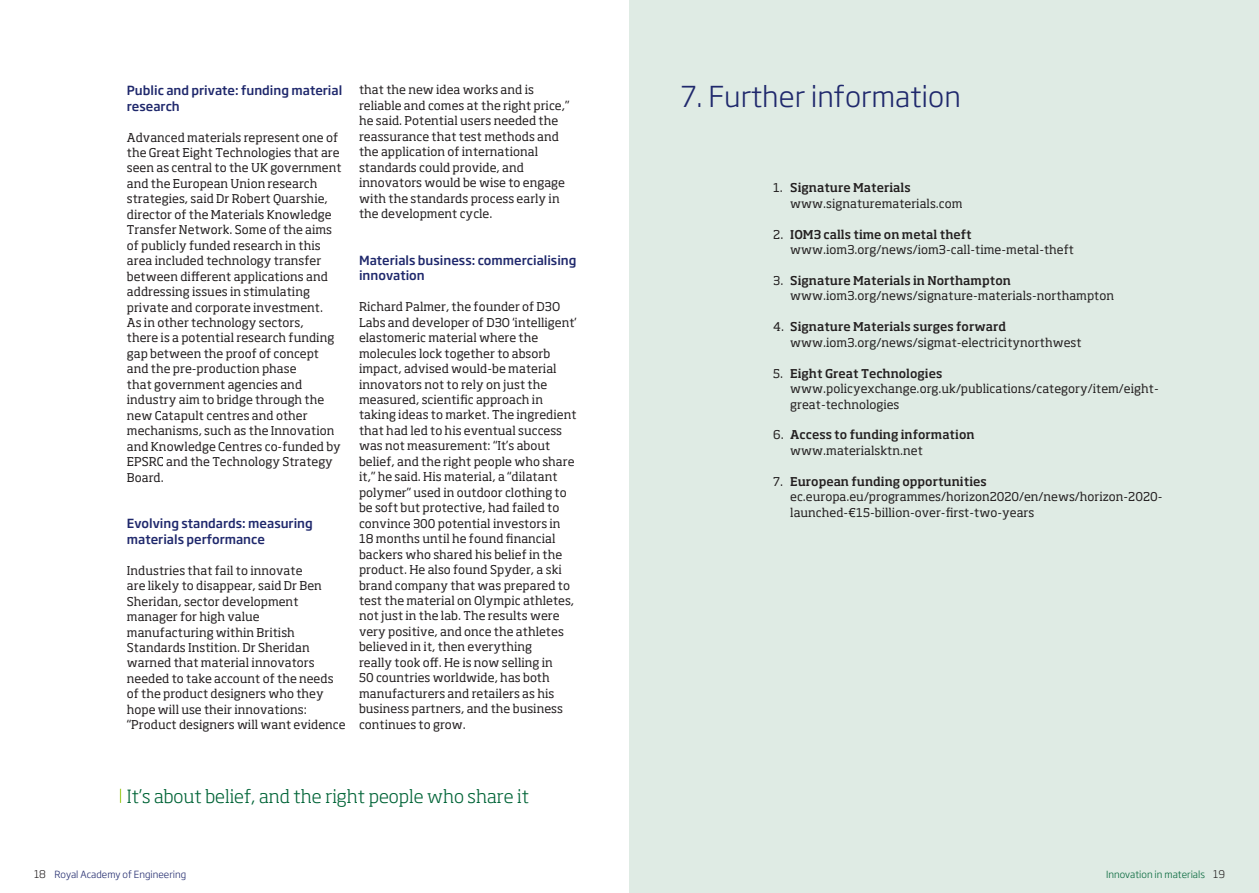
<style>
.page{position:relative;width:1259px;height:893px;background:#fff}
.page>*{position:absolute;margin:0;border:0;box-sizing:border-box;transform-origin:0 0}
.t1{font:300 28.5px "Soho Gothic Pro";color:#1f286c}
.t2{font:300 18px "Soho Pro";color:#006437}
.t3{font:500 12.45px/15.8px "Soho Gothic Pro";color:#1f286c}
.t4{font:12px/15.5px "Soho Pro";color:#231f20}
.t5{font:500 12px/15.5px "Soho Pro";color:#231f20}
.t6{font:300 9.75px "Soho Gothic Pro";color:#1f286c}
.t7{font:300 9.75px "Soho Gothic Pro";color:#006437}
.s1{font-weight:500}
.s2{font-weight:400}
.s3{font-size:10.5px;color:#231f20}
</style>
<div class="page">
<div style="left:629px;top:0;width:630px;height:893px;background:#dfebe4"></div>
<svg style="left:120px;top:789px;width:1px;height:14px"></svg>
<p class="t3" style="left:127px;top:82px;width:217px">Public and private: funding material research</p>
<p class="t4" style="left:127px;top:129px;width:216px">Advanced materials represent one of the Great Eight Technologies that are seen as central to the UK government and the European Union research strategies, said Dr Robert Quarshie, director of the Materials Knowledge Transfer Network. Some of the aims of publicly funded research in this area included technology transfer between different applications and addressing issues in stimulating private and corporate investment.<br>As in other technology sectors,<br>there is a potential research funding gap between the proof of concept and the pre-production phase<br>that government agencies and industry aim to bridge through the new Catapult centres and other mechanisms, such as the Innovation and Knowledge Centres co-funded by EPSRC and the Technology Strategy Board.</p>
<p class="t3" style="left:127px;top:515px;width:187px">Evolving standards: measuring materials performance</p>
<p class="t4" style="left:127px;top:562px;width:220px">Industries that fail to innovate<br>are likely to disappear, said Dr Ben<br>Sheridan, sector development manager for high value manufacturing within British<br>Standards Instition. Dr Sheridan warned that material innovators needed to take account of the needs of the product designers who they hope will use their innovations: “Product designers will want evidence</p>
<p class="t4" style="left:359px;top:82px;width:212px">that the new idea works and is reliable and comes at the right price,” he said. Potential users needed the reassurance that test methods and the application of international standards could provide, and innovators would be wise to engage with the standards process early in the development cycle.</p>
<p class="t3" style="left:359px;top:251px;width:219px">Materials business: commercialising innovation</p>
<p class="t4" style="left:359px;top:299px;width:219px">Richard Palmer, the founder of D3O Labs and developer of D3O ‘intelligent’ elastomeric material where the molecules lock together to absorb impact, advised would-be material innovators not to rely on just the measured, scientific approach in taking ideas to market. The ingredient that had led to his eventual success was not measurement: “It’s about belief, and the right people who share it,” he said. His material, a “dilatant polymer” used in outdoor clothing to be soft but protective, had failed to convince 300 potential investors in 18 months until he found financial backers who shared his belief in the product. He also found Spyder, a ski brand company that was prepared to test the material on Olympic athletes, not just in the lab. The results were very positive, and once the athletes believed in it, then everything<br>really took off. He is now selling in<br>50 countries worldwide, has both manufacturers and retailers as his business partners, and the business continues to grow.</p>
<h2 class="t2" style="left:127px;top:782px;width:404px">It’s about belief, and the right people who share it</h2>
<h1 class="t1" style="left:680px;top:75px;width:282px">7. Further information</h1>
<p class="t4" style="left:790px;top:180px;width:174px;text-indent:-17px">1. <span class="s1">Signature Materials </span>www.signaturematerials.com</p>
<p class="t4" style="left:790px;top:226px;width:285px;text-indent:-17px">2. <span class="s1">IOM3 calls time on metal theft </span>www.iom3.org/news/iom3-call-time-metal-theft</p>
<p class="t4" style="left:790px;top:272px;width:325px;text-indent:-17px">3. <span class="s1">Signature Materials in Northampton </span>www.iom3.org/news/signature-materials-northampton</p>
<p class="t4" style="left:790px;top:319px;width:293px;text-indent:-17px">4. <span class="s1">Signature Materials surges forward </span>www.iom3.org/news/sigmat-electricitynorthwest</p>
<p class="t4" style="left:790px;top:365px;width:370px;text-indent:-17px">5. <span class="s1">Eight Great Technologies </span>www.policyexchange.org.uk/publications/category/item/eight&shy;great-technologies</p>
<p class="t5" style="left:790px;top:427px;width:186px;text-indent:-17px"><span class="s2">6.</span> Access to funding information <span class="s2">www.materialsktn.net</span></p>
<p class="t4" style="left:790px;top:473px;width:374px;text-indent:-17px">7. <span class="s1">European funding opportunities </span>ec.europa.eu/programmes/horizon2020/en/news/horizon-2020- launched-€15-billion-over-first-two-years</p>
<p class="t6" style="left:34px;top:867px;width:154px"><span class="s3">18</span> Royal Academy of Engineering</p>
<p class="t7" style="left:1106px;top:867px;width:120px">Innovation in materials <span class="s3">19</span></p>
</div>
